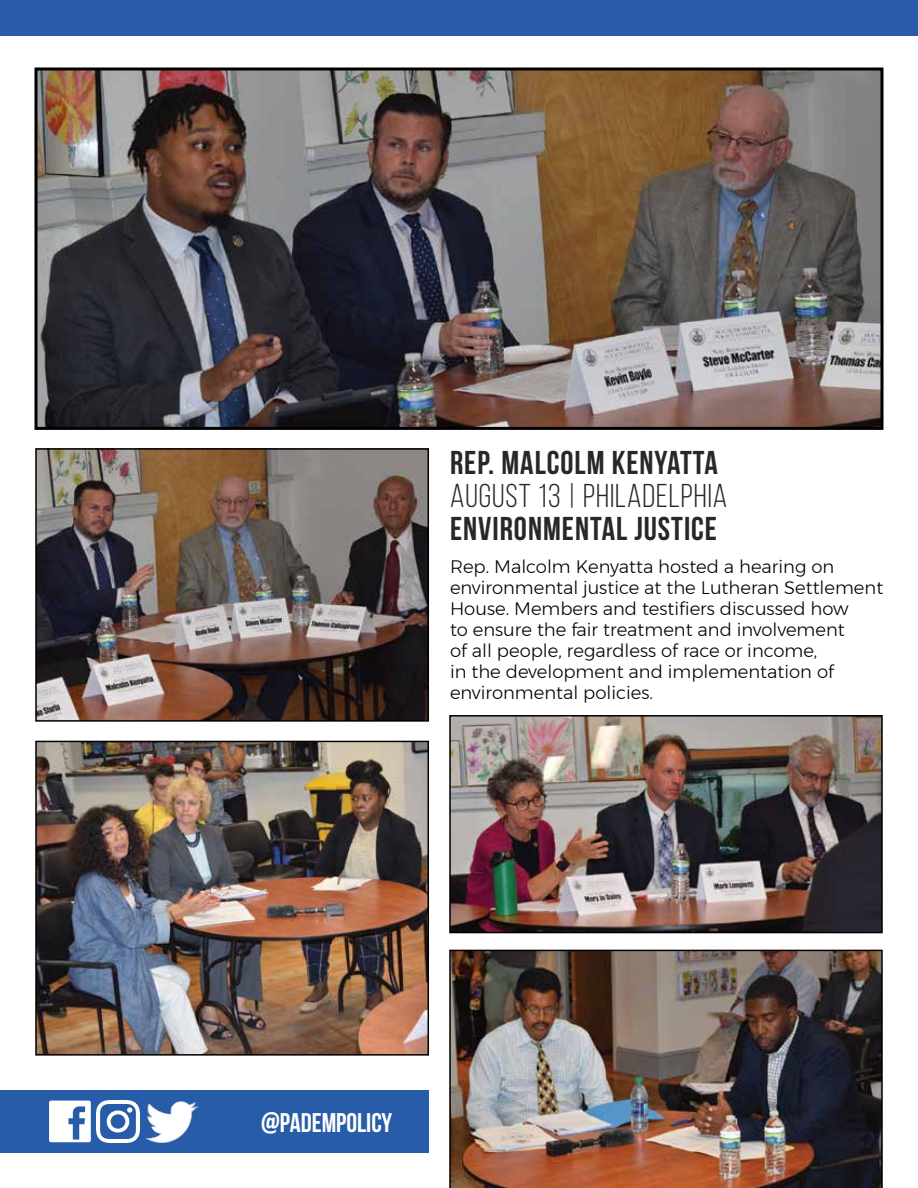
<style>
.page{position:relative;width:918px;height:1188px;background:#fff}
.page>*{position:absolute;margin:0;border:0;box-sizing:border-box;transform-origin:0 0}
.t1{font:700 33px "Bebas Neue";letter-spacing:.03em;color:#292829}
.t2{font:33px "Bebas Neue";letter-spacing:.03em;color:#292829}
.t3{font:700 27px "Bebas Neue";color:#fff}
.t4{font:300 18px/21px "Montserrat";color:#000}
</style>
<div class="page">
<div style="left:0;top:0;width:918px;height:36px;background:#295ba8"></div>
<div style="left:0;top:1090px;width:428px;height:63px;background:#275ca9"></div>
<img style="left:97px;top:1100px;width:42px;height:43px">
<img style="left:145px;top:1101px;width:52px;height:42px">
<svg style="left:49px;top:1101px;width:42px;height:41px"></svg>
<img style="left:38px;top:72px;width:842px;height:354px">
<div style="left:34px;top:68px;width:850px;height:362px;border:3px solid #000"></div>
<img style="left:38px;top:451px;width:388px;height:268px">
<div style="left:35px;top:448px;width:394px;height:274px;border:2px solid #000"></div>
<img style="left:38px;top:744px;width:388px;height:309px">
<div style="left:35px;top:741px;width:394px;height:315px;border:2px solid #000"></div>
<img style="left:452px;top:718px;width:428px;height:212px">
<div style="left:449px;top:715px;width:434px;height:218px;border:2px solid #000"></div>
<img style="left:449px;top:950px;width:434px;height:238px">
<h1 class="t1" style="left:450px;top:444px;width:269px">REP. MALCOLM KENYATTA</h1>
<h1 class="t2" style="left:450px;top:478px;width:279px">AUGUST 13 | PHILADELPHIA</h1>
<h1 class="t1" style="left:450px;top:510px;width:269px">ENVIRONMENTAL JUSTICE</h1>
<p class="t4" style="left:450px;top:556px;width:435px">Rep. Malcolm Kenyatta hosted a hearing on environmental justice at the Lutheran Settlement House. Members and testifiers discussed how<br>to ensure the fair treatment and involvement<br>of all people, regardless of race or income,<br>in the development and implementation of environmental policies.</p>
<h2 class="t3" style="left:261px;top:1107px;width:132px">@PADEMPOLICY</h2>
</div>
